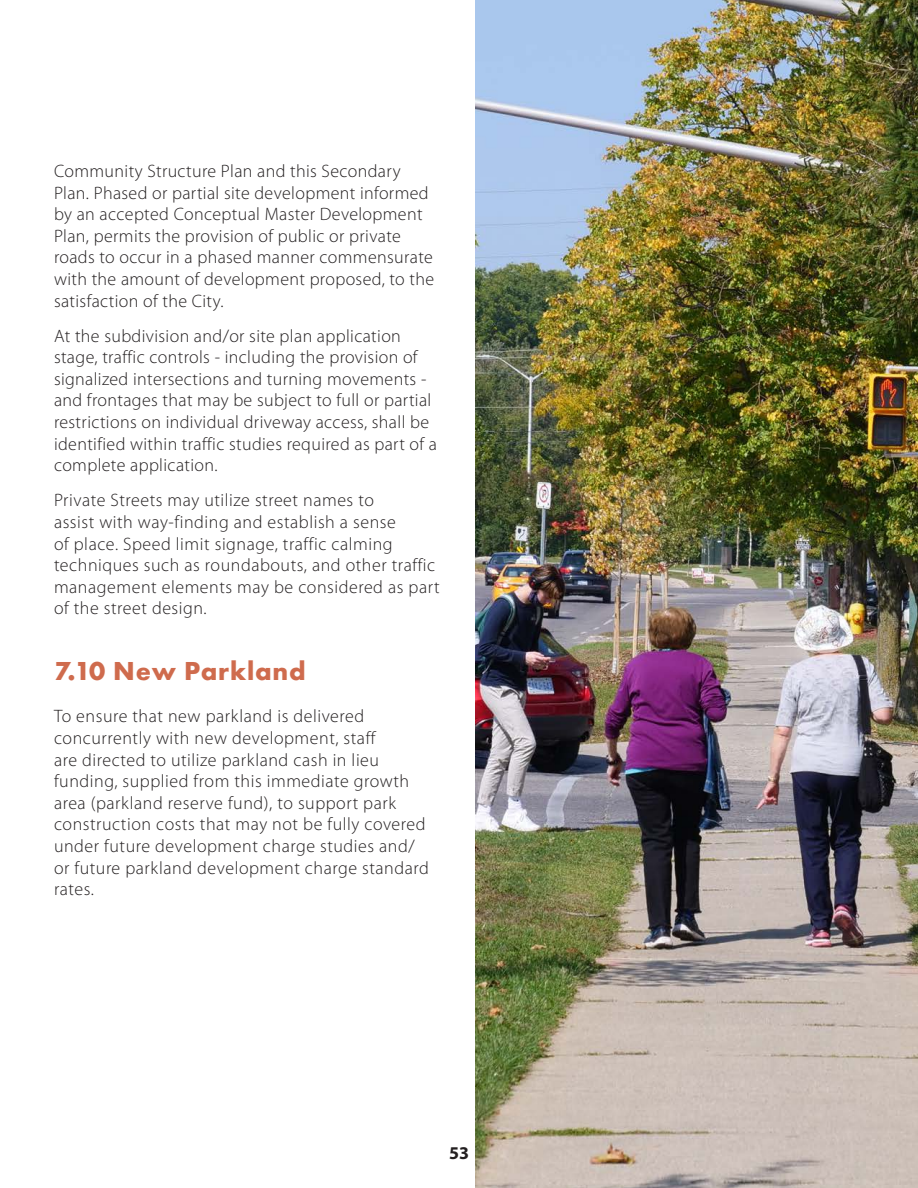
<style>
.page{position:relative;width:918px;height:1188px;background:#fff}
.page>*{position:absolute;margin:0;border:0;box-sizing:border-box;transform-origin:0 0}
.Section_Title_H2{font:700 27px "Futura PT";letter-spacing:.03em;color:#cf6b4d}
.Body_Copy_P{font:300 18px/21.6px "Myriad Pro";letter-spacing:.02em;color:#231f20}
.t1{font:700 18px "Myriad Pro";color:#231f20}
</style>
<div class="page">
<img style="left:476px;top:0;width:442px;height:1188px">
<p class="Body_Copy_P" style="left:54px;top:160px;width:382px">Community Structure Plan and this Secondary Plan. Phased or partial site development informed by an accepted Conceptual Master Development Plan, permits the provision of public or private roads to occur in a phased manner commensurate with the amount of development proposed, to the satisfaction of the City.</p>
<p class="Body_Copy_P" style="left:54px;top:325px;width:385px">At the subdivision and/or site plan application stage, traffic controls - including the provision of signalized intersections and turning movements - and frontages that may be subject to full or partial restrictions on individual driveway access, shall be identified within traffic studies required as part of a complete application.</p>
<p class="Body_Copy_P" style="left:54px;top:489px;width:387px">Private Streets may utilize street names to<br>assist with way-finding and establish a sense<br>of place. Speed limit signage, traffic calming techniques such as roundabouts, and other traffic management elements may be considered as part of the street design.</p>
<h2 class="Section_Title_H2" style="left:54px;top:654px;width:253px">7.10 New Parkland</h2>
<p class="Body_Copy_P" style="left:54px;top:705px;width:376px">To ensure that new parkland is delivered concurrently with new development, staff<br>are directed to utilize parkland cash in lieu funding, supplied from this immediate growth area (parkland reserve fund), to support park construction costs that may not be fully covered under future development charge studies and/ or future parkland development charge standard rates.</p>
<p class="t1" style="left:449px;top:1141px;width:21px">53</p>
</div>
